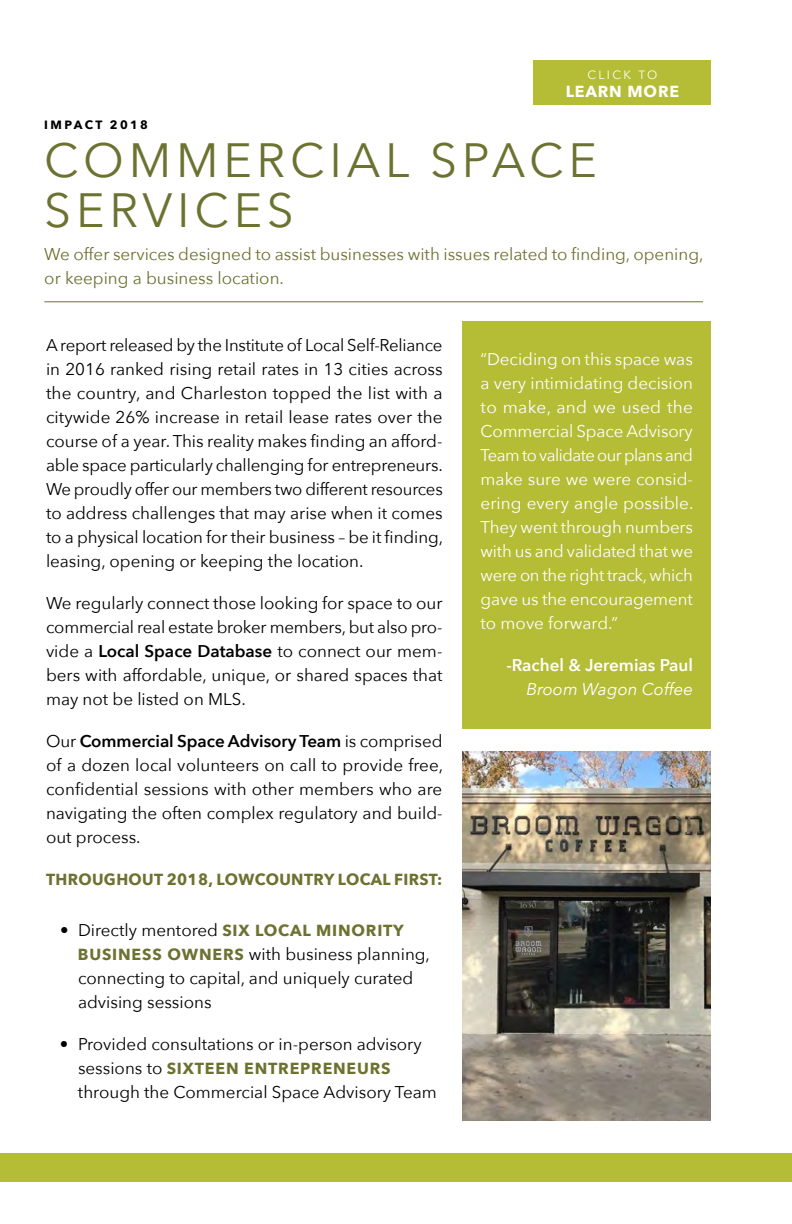
<style>
.page{position:relative;width:792px;height:1224px;background:#fff}
.page>*{position:absolute;margin:0;border:0;box-sizing:border-box;transform-origin:0 0}
.t1{font:48px/50px "Avenir Next";letter-spacing:.1em;color:#6c7230}
.t2{font:17px/24px "Avenir Next";color:#000;text-align:justify}
.t3{font:17px/24px "Avenir Next";letter-spacing:-.005em;color:#fff;text-align:justify}
.t4{font:17px/24px "Avenir Next";color:#6c7230}
.t5{font:600 17px "Avenir Next";color:#fff}
.t6{font:italic 17px "Avenir Next";color:#fff}
.t7{font:700 16px "Avenir Next";letter-spacing:.025em;color:#6c7230}
.t8{font:700 16px "Avenir Next";letter-spacing:.05em;color:#6c7230}
.t9{font:700 16px "Avenir Next";letter-spacing:.05em;color:#fff}
.t10{font:700 12px "Avenir Next";letter-spacing:.2em;color:#000}
.t11{font:12px "Avenir Next";letter-spacing:.2em;color:#fff}
.s1{font-weight:600}
.s2{font-weight:700;font-size:16px;color:#6c7230}
.s3{font-weight:400;font-size:17px;color:#000}
</style>
<div class="page">
<div style="left:463px;top:321px;width:248px;height:341px;background:#b5bc35"></div>
<div style="left:463px;top:627px;width:248px;height:101px;background:#b5bc35"></div>
<img style="left:463px;top:752px;width:248px;height:369px">
<hr style="left:44px;top:301px;width:659px;height:1px;background:#6c7230">
<div style="left:534px;top:60px;width:177px;height:45px;background:#b5bc35"></div>
<div style="left:0;top:1153px;width:792px;height:29px;background:#b5bc35"></div>
<p class="t10" style="left:44px;top:114px;width:105px">IMPACT 2018</p>
<p class="t11" style="left:587px;top:64px;width:72px">CLICK TO</p>
<p class="t9" style="left:566px;top:77px;width:115px">LEARN MORE</p>
<h1 class="t1" style="left:44px;top:133px;width:554px">COMMERCIAL SPACE<br>SERVICES</h1>
<p class="t4" style="left:44px;top:241px;width:661px">We offer services designed to assist businesses with issues related to finding, opening, or keeping a business location.</p>
<p class="t2" style="left:46px;top:332px;width:399px">A report released by the Institute of Local Self-Reliance in 2016 ranked rising retail rates in 13 cities across the country, and Charleston topped the list with a citywide 26% increase in retail lease rates over the course of a year. This reality makes finding an afford&shy;able space particularly challenging for entrepreneurs.<br>We proudly offer our members two different resources to address challenges that may arise when it comes to a physical location for their business – be it finding, leasing, opening or keeping the location.</p>
<p class="t2" style="left:46px;top:590px;width:398px">We regularly connect those looking for space to our commercial real estate broker members, but also pro&shy;vide a <span class="s1">Local Space Database</span> to connect our mem&shy;bers with affordable, unique, or shared spaces that may not be listed on MLS.</p>
<p class="t2" style="left:46px;top:728px;width:399px">Our <span class="s1">Commercial Space Advisory Team</span> is comprised of a dozen local volunteers on call to provide free, confidential sessions with other members who are navigating the often complex regulatory and build&shy;out process.</p>
<p class="t7" style="left:46px;top:865px;width:398px">THROUGHOUT 2018, LOWCOUNTRY LOCAL FIRST:</p>
<p class="t2" style="left:78px;top:917px;width:354px;text-align:left;text-indent:-18px">• Directly mentored <span class="s2">SIX LOCAL MINORITY BUSINESS OWNERS</span> with business planning, connecting to capital, and uniquely curated advising sessions</p>
<p class="t2" style="left:60px;top:1031px;width:363px">• Provided consultations or in-person advisory</p>
<p class="t8" style="left:78px;top:1054px;width:314px"><span class="s3">sessions to</span> SIXTEEN ENTREPRENEURS</p>
<p class="t2" style="left:78px;top:1079px;width:360px">through the Commercial Space Advisory Team</p>
<p class="t3" style="left:481px;top:346px;width:214px">“Deciding on this space was a very intimidating decision to make, and we used the Commercial Space Advisory Team to validate our plans and make sure we were consid&shy;ering every angle possible.<br>They went through numbers with us and validated that we were on the right track, which gave us the encouragement to move forward.”</p>
<p class="t5" style="left:506px;top:650px;width:188px">-Rachel &amp; Jeremias Paul</p>
<p class="t6" style="left:526px;top:675px;width:168px">Broom Wagon Coffee</p>
</div>
